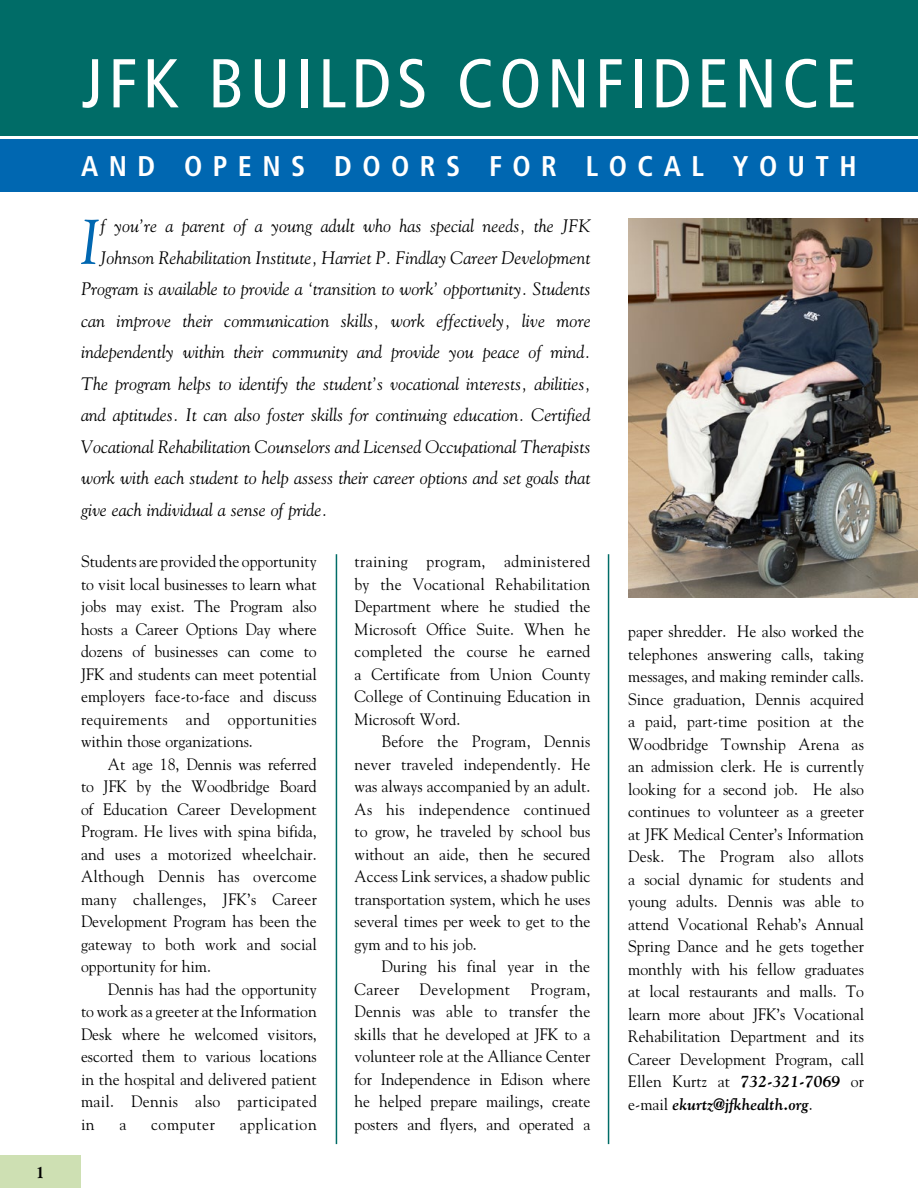
<style>
.page{position:relative;width:918px;height:1188px;background:#fff}
.page>*{position:absolute;margin:0;border:0;box-sizing:border-box;transform-origin:0 0}
.t1{font:condensed 69px "Frutiger";letter-spacing:.08em;color:#fff}
.t2{font:italic 62.7px "Goudy";color:#0067b1}
.t3{font:700 condensed 28.5px "Frutiger";letter-spacing:.37em;color:#fff}
.t4{font:italic 18px "Goudy";color:#000}
.t5{font:16.5px/22.5px "Goudy";color:#000;text-align:justify;scale:.95 1}
.t6{font:16.5px "Goudy";letter-spacing:.035em;color:#000;scale:.95 1}
.t7{font:800 16.5px "Goudy";color:#000}
.s1{font-weight:700;font-style:italic}
</style>
<div class="page">
<div style="left:0;top:139px;width:918px;height:52px;background:#0067b1"></div>
<div style="left:0;top:0;width:918px;height:135px;background:#006c67"></div>
<div style="left:0;top:1155px;width:81px;height:33px;background:#cee0b3"></div>
<hr style="left:336px;top:554px;width:1px;height:590px;background:#006c67">
<hr style="left:608px;top:554px;width:1px;height:590px;background:#006c67">
<img style="left:628px;top:218px;width:290px;height:379px">
<p class="t7" style="left:36px;top:1163px;width:11px">1</p>
<h1 class="t1" style="left:81px;top:43px;width:777px">JFK BUILDS CONFIDENCE</h1>
<h3 class="t3" style="left:81px;top:149px;width:777px">AND OPENS DOORS FOR LOCAL YOUTH</h3>
<h2 class="t2" style="left:80px;top:204px;width:22px">I</h2>
<p class="t4" style="left:101px;top:215px;width:491px">f you’re a parent of a young adult who has special needs, the JFK</p>
<p class="t4" style="left:101px;top:247px;width:491px">Johnson Rehabilitation Institute, Harriet P. Findlay Career Development</p>
<p class="t4" style="left:81px;top:278px;width:511px">Program is available to provide a ‘transition to work’ opportunity. Students</p>
<p class="t4" style="left:81px;top:310px;width:511px">can improve their communication skills, work effectively, live more</p>
<p class="t4" style="left:81px;top:341px;width:511px">independently within their community and provide you peace of mind.</p>
<p class="t4" style="left:81px;top:373px;width:511px">The program helps to identify the student’s vocational interests, abilities,</p>
<p class="t4" style="left:81px;top:404px;width:511px">and aptitudes. It can also foster skills for continuing education. Certified</p>
<p class="t4" style="left:81px;top:436px;width:511px">Vocational Rehabilitation Counselors and Licensed Occupational Therapists</p>
<p class="t4" style="left:81px;top:467px;width:511px">work with each student to help assess their career options and set goals that</p>
<p class="t4" style="left:81px;top:499px;width:248px">give each individual a sense of pride.</p>
<p class="t5" style="left:81px;top:550px;width:250px">Students are provided the opportunity to visit local businesses to learn what jobs may exist. The Program also hosts a Career Options Day where dozens of businesses can come to JFK and students can meet potential employers face-to-face and discuss requirements and opportunities within those organizations.</p>
<p class="t5" style="left:81px;top:752px;width:250px;text-indent:27px">At age 18, Dennis was referred to JFK by the Woodbridge Board of Education Career Development Program. He lives with spina bifida, and uses a motorized wheelchair.<br>Although Dennis has overcome many challenges, JFK’s Career Development Program has been the gateway to both work and social opportunity for him.</p>
<p class="t5" style="left:81px;top:977px;width:250px;text-indent:27px">Dennis has had the opportunity to work as a greeter at the Information Desk where he welcomed visitors, escorted them to various locations in the hospital and delivered patient mail. Dennis also participated in</p>
<p class="t5" style="left:119px;top:1112px;width:9px">a</p>
<p class="t6" style="left:151px;top:1114px;width:69px">computer</p>
<p class="t6" style="left:240px;top:1114px;width:82px">application</p>
<p class="t5" style="left:355px;top:550px;width:250px">training program, administered by the Vocational Rehabilitation Department where he studied the Microsoft Office Suite. When he completed the course he earned a Certificate from Union County College of Continuing Education in Microsoft Word.</p>
<p class="t5" style="left:355px;top:730px;width:250px;text-indent:27px">Before the Program, Dennis never traveled independently. He was always accompanied by an adult.<br>As his independence continued to grow, he traveled by school bus without an aide, then he secured Access Link services, a shadow public transportation system, which he uses several times per week to get to the gym and to his job.</p>
<p class="t5" style="left:355px;top:955px;width:250px;text-indent:27px">During his final year in the Career Development Program, Dennis was able to transfer the skills that he developed at JFK to a volunteer role at the Alliance Center for Independence in Edison where he helped prepare mailings, create posters and flyers, and operated a</p>
<p class="t5" style="left:628px;top:620px;width:250px">paper shredder. He also worked the telephones answering calls, taking messages, and making reminder calls.<br>Since graduation, Dennis acquired a paid, part-time position at the Woodbridge Township Arena as an admission clerk. He is currently looking for a second job. He also continues to volunteer as a greeter at JFK Medical Center’s Information Desk. The Program also allots a social dynamic for students and young adults. Dennis was able to attend Vocational Rehab’s Annual Spring Dance and he gets together monthly with his fellow graduates at local restaurants and malls. To learn more about JFK’s Vocational Rehabilitation Department and its Career Development Program, call Ellen Kurtz at <span class="s1">732-321-7069</span> or e-mail <span class="s1">ekurtz@jfkhealth.org</span>.</p>
</div>
